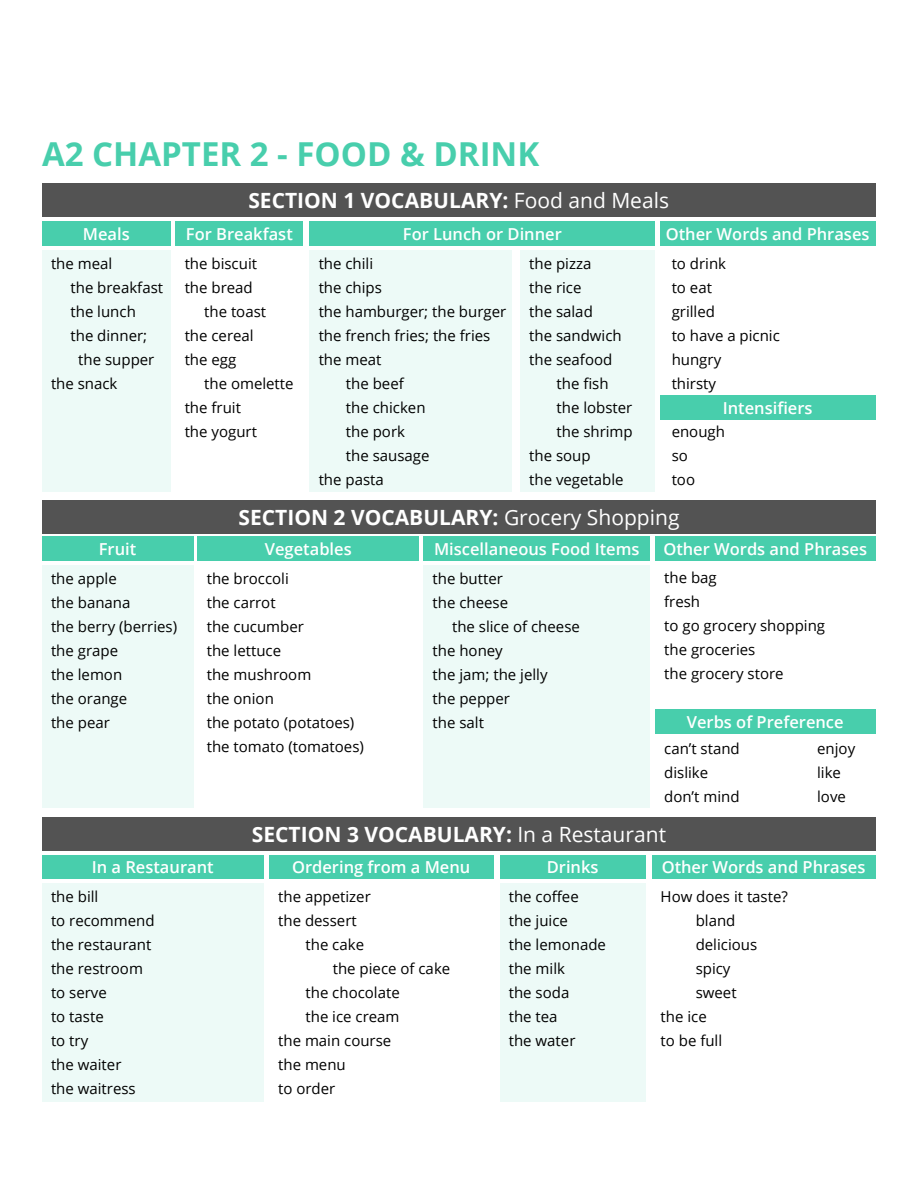
<style>
.page{position:relative;width:918px;height:1188px;background:#fff}
.page>*{position:absolute;margin:0;border:0;box-sizing:border-box;transform-origin:0 0}
.t1{font:700 33px "Open Sans";color:#48ceac}
.t2{font:700 21px "Open Sans";color:#fff}
.t3{font:600 16.5px "Open Sans";color:#fff}
.t4{font:15px/24px "Open Sans";color:#000}
.s1{font-weight:400}
</style>
<div class="page">
<div style="left:42px;top:221px;width:129px;height:25px;background:#48ceac"></div>
<div style="left:42px;top:250px;width:129px;height:242px;background:#edfaf7"></div>
<div style="left:42px;top:184px;width:833px;height:33px;background:#535353"></div>
<div style="left:42px;top:500px;width:834px;height:34px;background:#535353"></div>
<div style="left:42px;top:817px;width:834px;height:34px;background:#535353"></div>
<div style="left:42px;top:855px;width:221px;height:24px;background:#48ceac"></div>
<div style="left:42px;top:883px;width:221px;height:219px;background:#edfaf7"></div>
<div style="left:652px;top:855px;width:223px;height:24px;background:#48ceac"></div>
<div style="left:176px;top:221px;width:127px;height:25px;background:#48ceac"></div>
<div style="left:310px;top:221px;width:345px;height:25px;background:#48ceac"></div>
<div style="left:310px;top:250px;width:202px;height:242px;background:#edfaf7"></div>
<div style="left:520px;top:250px;width:135px;height:242px;background:#edfaf7"></div>
<div style="left:660px;top:221px;width:215px;height:25px;background:#48ceac"></div>
<div style="left:42px;top:537px;width:151px;height:24px;background:#48ceac"></div>
<div style="left:42px;top:565px;width:151px;height:243px;background:#edfaf7"></div>
<div style="left:198px;top:537px;width:221px;height:24px;background:#48ceac"></div>
<div style="left:424px;top:537px;width:226px;height:24px;background:#48ceac"></div>
<div style="left:424px;top:565px;width:226px;height:243px;background:#edfaf7"></div>
<div style="left:655px;top:537px;width:220px;height:24px;background:#48ceac"></div>
<div style="left:269px;top:855px;width:224px;height:24px;background:#48ceac"></div>
<div style="left:500px;top:855px;width:146px;height:24px;background:#48ceac"></div>
<div style="left:500px;top:883px;width:146px;height:219px;background:#edfaf7"></div>
<div style="left:660px;top:395px;width:215px;height:25px;background:#48ceac"></div>
<div style="left:655px;top:709px;width:220px;height:24px;background:#48ceac"></div>
<h1 class="t1" style="left:42px;top:130px;width:499px">A2 CHAPTER 2 - FOOD &amp; DRINK</h1>
<p class="t3" style="left:83px;top:223px;width:48px">Meals</p>
<p class="t4" style="left:51px;top:251px;width:63px">the meal</p>
<p class="t4" style="left:70px;top:275px;width:94px">the breakfast</p>
<p class="t4" style="left:70px;top:299px;width:67px">the lunch</p>
<p class="t4" style="left:70px;top:323px;width:78px">the dinner;</p>
<p class="t4" style="left:78px;top:347px;width:78px">the supper</p>
<p class="t4" style="left:51px;top:371px;width:68px">the snack</p>
<p class="t3" style="left:99px;top:538px;width:39px">Fruit</p>
<p class="t4" style="left:51px;top:566px;width:128px">the apple<br>the banana<br>the berry (berries) the grape<br>the lemon<br>the orange<br>the pear</p>
<h2 class="t2" style="left:248px;top:186px;width:422px">SECTION 1 VOCABULARY: <span class="s1">Food and Meals</span></h2>
<p class="t3" style="left:186px;top:223px;width:108px">For Breakfast</p>
<p class="t4" style="left:185px;top:251px;width:74px">the biscuit</p>
<p class="t4" style="left:185px;top:275px;width:70px">the bread</p>
<p class="t4" style="left:204px;top:299px;width:63px">the toast</p>
<p class="t4" style="left:185px;top:323px;width:71px">the cereal</p>
<p class="t4" style="left:185px;top:347px;width:53px">the egg</p>
<p class="t4" style="left:204px;top:371px;width:91px">the omelette</p>
<p class="t4" style="left:185px;top:395px;width:58px">the fruit</p>
<p class="t4" style="left:185px;top:419px;width:74px">the yogurt</p>
<p class="t3" style="left:403px;top:223px;width:160px">For Lunch or Dinner</p>
<p class="t4" style="left:319px;top:251px;width:56px">the chili</p>
<p class="t4" style="left:319px;top:275px;width:65px">the chips</p>
<p class="t4" style="left:319px;top:299px;width:189px">the hamburger; the burger</p>
<p class="t4" style="left:319px;top:323px;width:173px">the french fries; the fries</p>
<p class="t4" style="left:319px;top:347px;width:64px">the meat</p>
<p class="t4" style="left:346px;top:371px;width:59px">the beef</p>
<p class="t4" style="left:346px;top:395px;width:81px">the chicken</p>
<p class="t4" style="left:346px;top:419px;width:61px">the pork</p>
<p class="t4" style="left:346px;top:443px;width:85px">the sausage</p>
<p class="t4" style="left:319px;top:467px;width:67px">the pasta</p>
<p class="t4" style="left:529px;top:251px;width:64px">the pizza</p>
<p class="t4" style="left:529px;top:275px;width:54px">the rice</p>
<p class="t4" style="left:529px;top:299px;width:65px">the salad</p>
<p class="t4" style="left:529px;top:323px;width:94px">the sandwich</p>
<p class="t4" style="left:529px;top:347px;width:85px">the seafood</p>
<p class="t4" style="left:557px;top:371px;width:54px">the fish</p>
<p class="t4" style="left:557px;top:395px;width:77px">the lobster</p>
<p class="t4" style="left:557px;top:419px;width:78px">the shrimp</p>
<p class="t4" style="left:529px;top:443px;width:63px">the soup</p>
<p class="t4" style="left:529px;top:467px;width:96px">the vegetable</p>
<p class="t3" style="left:666px;top:223px;width:205px">Other Words and Phrases</p>
<p class="t4" style="left:672px;top:251px;width:110px">to drink<br>to eat<br>grilled<br>to have a picnic hungry<br>thirsty</p>
<p class="t4" style="left:672px;top:419px;width:55px">enough so<br>too</p>
<p class="t3" style="left:723px;top:397px;width:91px">Intensifiers</p>
<h2 class="t2" style="left:239px;top:503px;width:442px">SECTION 2 VOCABULARY: <span class="s1">Grocery Shopping</span></h2>
<p class="t3" style="left:265px;top:538px;width:88px">Vegetables</p>
<p class="t4" style="left:207px;top:566px;width:159px">the broccoli<br>the carrot<br>the cucumber<br>the lettuce<br>the mushroom<br>the onion<br>the potato (potatoes) the tomato (tomatoes)</p>
<p class="t3" style="left:434px;top:538px;width:207px">Miscellaneous Food Items</p>
<p class="t4" style="left:433px;top:566px;width:72px">the butter</p>
<p class="t4" style="left:433px;top:590px;width:77px">the cheese</p>
<p class="t4" style="left:452px;top:614px;width:129px">the slice of cheese</p>
<p class="t4" style="left:433px;top:638px;width:72px">the honey</p>
<p class="t4" style="left:433px;top:662px;width:116px">the jam; the jelly</p>
<p class="t4" style="left:433px;top:686px;width:79px">the pepper</p>
<p class="t4" style="left:433px;top:710px;width:53px">the salt</p>
<p class="t3" style="left:663px;top:538px;width:205px">Other Words and Phrases</p>
<p class="t4" style="left:664px;top:565px;width:163px">the bag<br>fresh<br>to go grocery shopping the groceries<br>the grocery store</p>
<p class="t3" style="left:687px;top:710px;width:158px">Verbs of Preference</p>
<p class="t4" style="left:664px;top:736px;width:77px">can’t stand</p>
<p class="t4" style="left:817px;top:736px;width:40px">enjoy</p>
<p class="t4" style="left:664px;top:760px;width:46px">dislike</p>
<p class="t4" style="left:817px;top:760px;width:25px">like</p>
<p class="t4" style="left:664px;top:784px;width:77px">don’t mind</p>
<p class="t4" style="left:817px;top:784px;width:30px">love</p>
<h2 class="t2" style="left:252px;top:820px;width:416px">SECTION 3 VOCABULARY: <span class="s1">In a Restaurant</span></h2>
<p class="t3" style="left:92px;top:856px;width:123px">In a Restaurant</p>
<p class="t4" style="left:51px;top:885px;width:105px">the bill<br>to recommend the restaurant the restroom to serve<br>to taste<br>to try<br>the waiter<br>the waitress</p>
<p class="t3" style="left:292px;top:856px;width:180px">Ordering from a Menu</p>
<p class="t4" style="left:278px;top:885px;width:94px">the appetizer</p>
<p class="t4" style="left:278px;top:909px;width:80px">the dessert</p>
<p class="t4" style="left:306px;top:933px;width:60px">the cake</p>
<p class="t4" style="left:333px;top:957px;width:119px">the piece of cake</p>
<p class="t4" style="left:306px;top:981px;width:96px">the chocolate</p>
<p class="t4" style="left:306px;top:1005px;width:96px">the ice cream</p>
<p class="t4" style="left:278px;top:1029px;width:115px">the main course</p>
<p class="t4" style="left:278px;top:1053px;width:69px">the menu</p>
<p class="t4" style="left:278px;top:1077px;width:59px">to order</p>
<p class="t3" style="left:662px;top:856px;width:205px">Other Words and Phrases</p>
<p class="t3" style="left:547px;top:856px;width:53px">Drinks</p>
<p class="t4" style="left:509px;top:885px;width:99px">the coffee<br>the juice<br>the lemonade the milk<br>the soda<br>the tea<br>the water</p>
<p class="t4" style="left:661px;top:885px;width:129px">How does it taste?</p>
<p class="t4" style="left:696px;top:909px;width:41px">bland</p>
<p class="t4" style="left:696px;top:933px;width:63px">delicious</p>
<p class="t4" style="left:696px;top:957px;width:36px">spicy</p>
<p class="t4" style="left:696px;top:981px;width:42px">sweet</p>
<p class="t4" style="left:661px;top:1005px;width:48px">the ice</p>
<p class="t4" style="left:661px;top:1029px;width:63px">to be full</p>
</div>
